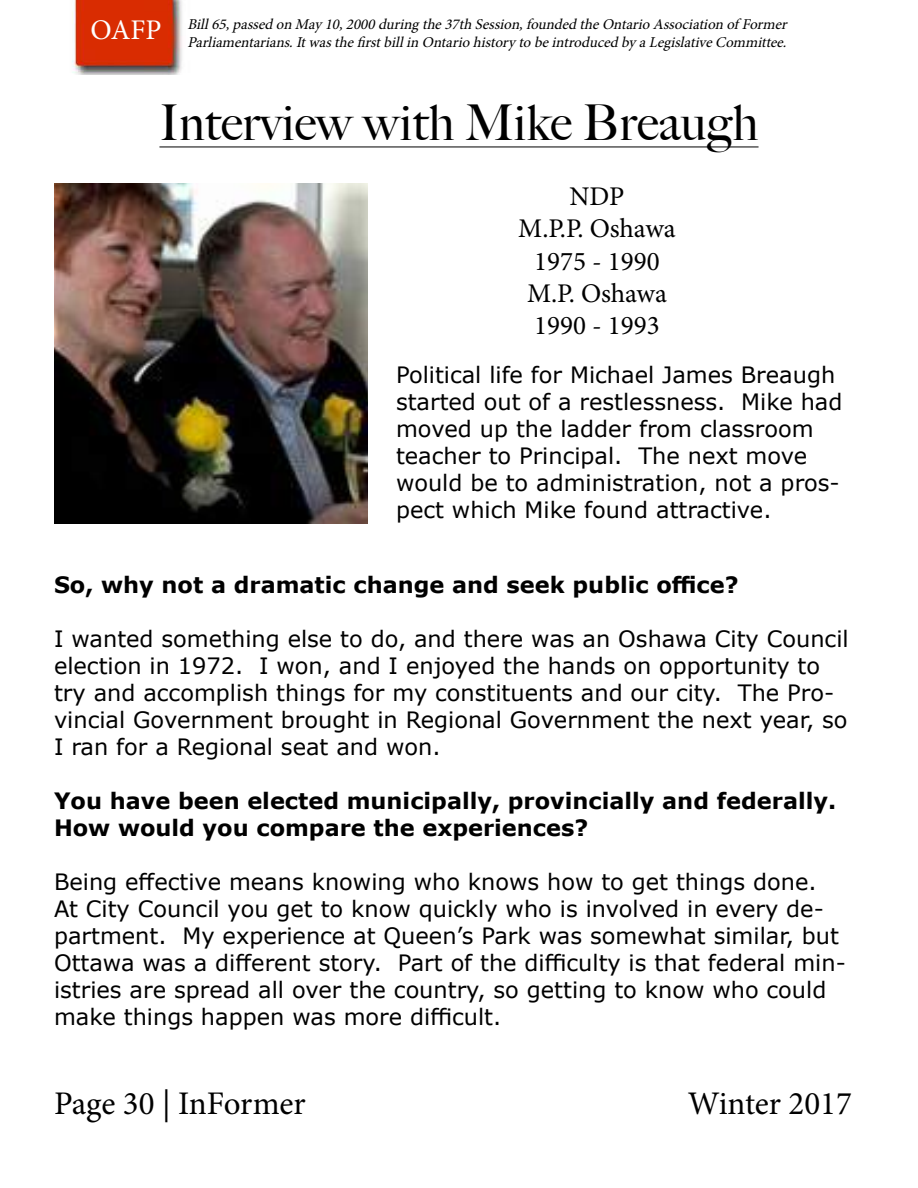
<style>
.page{position:relative;width:918px;height:1188px;background:#fff}
.page>*{position:absolute;margin:0;border:0;box-sizing:border-box;transform-origin:0 0}
.t1{font:500 49.5px "Big Caslon";color:#000}
.t2{font:33px "Minion Pro";letter-spacing:-.005em;color:#000}
.t3{font:27px/32.4px "Minion Pro";color:#000;text-align:center}
.t4{font:22.5px/27px "Verdana";color:#000}
.t5{font:700 22.5px/27px "Verdana";color:#000}
.t6{font:italic 15px/18px "Minion Pro";color:#000;text-align:right}
.s1{font-style:normal;font-size:28.5px;color:#fff}
</style>
<div class="page">
<img style="left:72px;top:0;width:110px;height:75px">
<hr style="left:159px;top:146px;width:600px;height:1px;background:#000">
<img style="left:54px;top:184px;width:314px;height:340px">
<p class="t6" style="left:90px;top:15px;width:702px"><span class="s1">O A F P</span> Bill65,passedon May10,2000duringthe37th Session,foundedtheOntarioAssociation of Former<br>Parliamentarians.Itwasthefirstbillin OntariohistorytobeintroducedbyaLegislativeCommittee.</p>
<h1 class="t1" style="left:159px;top:94px;width:601px">Interview with Mike Breaugh</h1>
<p class="t3" style="left:518px;top:180px;width:159px">NDP<br>M.P.P. Oshawa<br>1975 - 1990<br>M.P. Oshawa<br>1990 - 1993</p>
<p class="t4" style="left:396px;top:361px;width:448px">Political life for Michael James Breaugh started out of a restlessness. Mike had moved up the ladder from classroom teacher to Principal. The next move would be to administration, not a pros&shy;pect which Mike found attractive.</p>
<p class="t5" style="left:54px;top:571px;width:686px">So, why not a dramatic change and seek public office?</p>
<p class="t4" style="left:54px;top:625px;width:796px">I wanted something else to do, and there was an Oshawa City Council election in 1972. I won, and I enjoyed the hands on opportunity to try and accomplish things for my constituents and our city. The Pro&shy;vincial Government brought in Regional Government the next year, so I ran for a Regional seat and won.</p>
<p class="t5" style="left:54px;top:787px;width:784px">You have been elected municipally, provincially and federally.<br>How would you compare the experiences?</p>
<p class="t4" style="left:54px;top:868px;width:793px">Being effective means knowing who knows how to get things done.<br>At City Council you get to know quickly who is involved in every de&shy;partment. My experience at Queen’s Park was somewhat similar, but Ottawa was a different story. Part of the difficulty is that federal min&shy;istries are spread all over the country, so getting to know who could make things happen was more difficult.</p>
<h2 class="t2" style="left:54px;top:1082px;width:253px">Page 30 | InFormer</h2>
<h2 class="t2" style="left:688px;top:1082px;width:166px">Winter 2017</h2>
</div>
